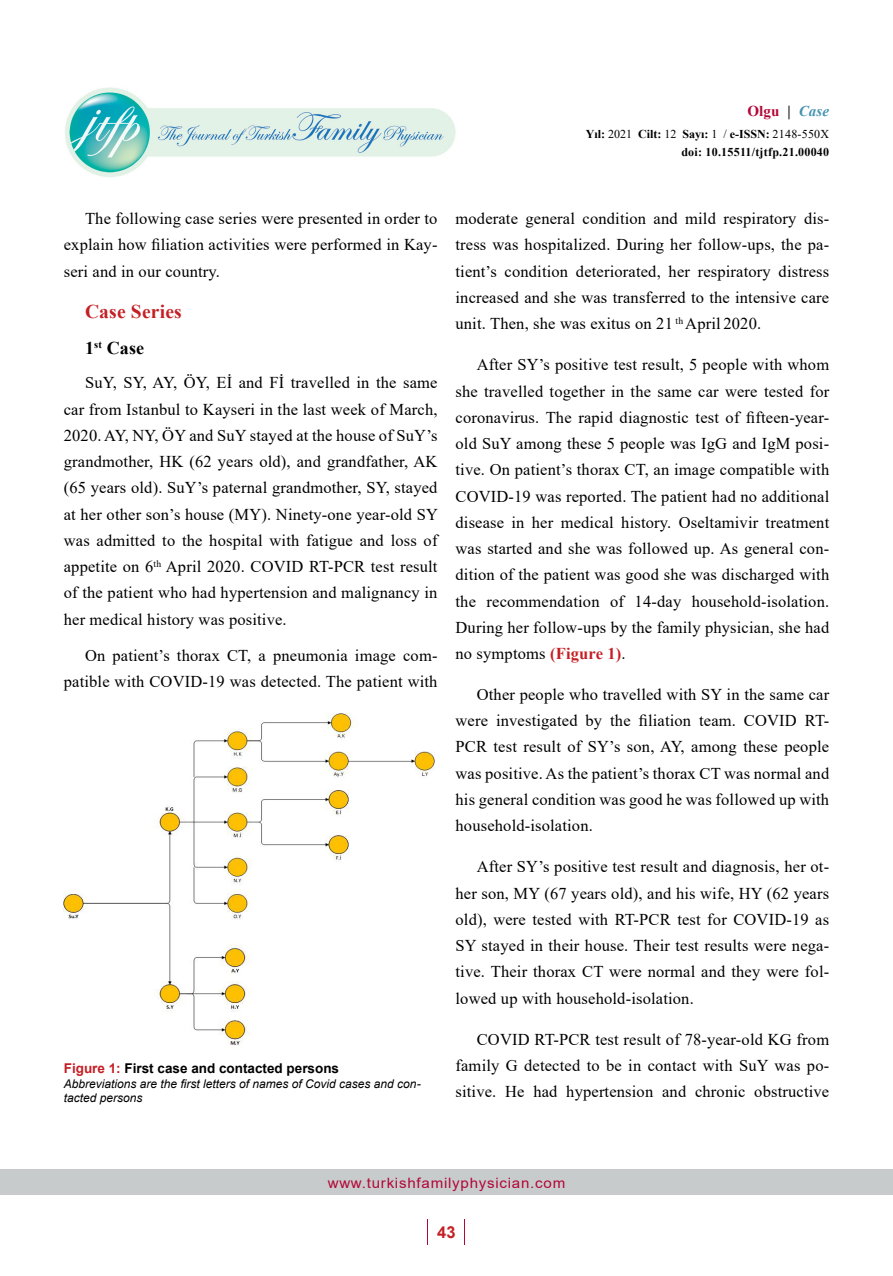
<style>
.page{position:relative;width:893px;height:1276px;background:#fff}
.page>*{position:absolute;margin:0;border:0;box-sizing:border-box;transform-origin:0 0}
.t1{font:700 19.5px "Times New Roman";letter-spacing:.01em;color:#c41f25}
.t2{font:700 18px "Times New Roman";color:#000}
.t3{font:16.5px/26.2px "Times New Roman";letter-spacing:.01em;color:#000;text-align:justify}
.t4{font:700 16.5px "Arial";color:#c41f25}
.t5{font:700 15px "Times New Roman";color:#b30738}
.t6{font:14.25px "Arial";letter-spacing:.05em;color:#b30738;scale:1.06 1}
.t7{font:700 13.5px "Arial";color:#000}
.t8{font:italic 12px/14.4px "Arial";color:#000}
.t9{font:700 12px/18px "Times New Roman";letter-spacing:.02em;color:#000;text-align:right}
.s1{font-style:italic;color:#000}
.s2{font-style:italic;color:#4593af}
.s3{font-weight:400}
.s4{color:#c41f25}
.s5{font-weight:700;color:#c41f25}
</style>
<div class="page">
<img style="left:65px;top:87px;width:391px;height:90px">
<div style="left:0;top:1169px;width:893px;height:26px;background:#c8cbcc"></div>
<svg style="left:427px;top:1219px;width:1px;height:26px"></svg>
<svg style="left:464px;top:1219px;width:1px;height:26px"></svg>
<img style="left:64px;top:713px;width:371px;height:333px">
<p class="t5" style="left:747px;top:101px;width:83px">Olgu <span class="s1">|</span> <span class="s2">Case</span></p>
<p class="t9" style="left:586px;top:124px;width:245px">Yıl: <span class="s3">2021</span> Cilt: <span class="s3">12</span> Sayı: <span class="s3">1 /</span> e-ISSN: <span class="s3">2148-550X </span>doi: 10.15511/tjtfp.21.00040</p>
<p class="t3" style="left:64px;top:205px;width:375px;text-indent:21px">The following case series were presented in order to explain how filiation activities were performed in Kay&shy;seri and in our country.</p>
<p class="t1" style="left:85px;top:297px;width:98px">Case Series</p>
<p class="t2" style="left:85px;top:335px;width:61px">1<sup>st</sup> Case</p>
<p class="t3" style="left:64px;top:369px;width:376px;text-indent:21px">SuY, SY, AY, ÖY, Eİ and Fİ travelled in the same car from Istanbul to Kayseri in the last week of March, 2020. AY, NY, ÖY and SuY stayed at the house of SuY’s grandmother, HK (62 years old), and grandfather, AK (65 years old). SuY’s paternal grandmother, SY, stayed at her other son’s house (MY). Ninety-one year-old SY was admitted to the hospital with fatigue and loss of appetite on 6<sup>th</sup> April 2020. COVID RT-PCR test result of the patient who had hypertension and malignancy in her medical history was positive.</p>
<p class="t3" style="left:64px;top:641px;width:375px;text-align:right">On patient’s thorax CT, a pneumonia image com&shy;patible with COVID-19 was detected. The patient with</p>
<p class="t7" style="left:64px;top:1059px;width:277px"><span class="s4">Figure 1:</span> First case and contacted persons</p>
<p class="t8" style="left:64px;top:1076px;width:358px">Abbreviations are the first letters of names of Covid cases and con&shy;tacted persons</p>
<p class="t3" style="left:455px;top:205px;width:375px">moderate general condition and mild respiratory dis&shy;tress was hospitalized. During her follow-ups, the pa&shy;tient’s condition deteriorated, her respiratory distress increased and she was transferred to the intensive care unit. Then, she was exitus on 21 <sup>th</sup> April 2020.</p>
<p class="t3" style="left:455px;top:351px;width:375px;text-indent:21px">After SY’s positive test result, 5 people with whom she travelled together in the same car were tested for coronavirus. The rapid diagnostic test of fifteen-year&shy;old SuY among these 5 people was IgG and IgM posi&shy;tive. On patient’s thorax CT, an image compatible with COVID-19 was reported. The patient had no additional disease in her medical history. Oseltamivir treatment was started and she was followed up. As general con&shy;dition of the patient was good she was discharged with the recommendation of 14-day household-isolation.<br>During her follow-ups by the family physician, she had no symptoms <span class="s5">(Figure 1)</span>.</p>
<p class="t3" style="left:455px;top:680px;width:375px;text-indent:21px">Other people who travelled with SY in the same car were investigated by the filiation team. COVID RT-PCR test result of SY’s son, AY, among these people was positive. As the patient’s thorax CT was normal and his general condition was good he was followed up with household-isolation.</p>
<p class="t3" style="left:455px;top:853px;width:375px;text-indent:21px">After SY’s positive test result and diagnosis, her ot&shy;her son, MY (67 years old), and his wife, HY (62 years old), were tested with RT-PCR test for COVID-19 as SY stayed in their house. Their test results were nega&shy;tive. Their thorax CT were normal and they were fol&shy;lowed up with household-isolation.</p>
<p class="t3" style="left:455px;top:1025px;width:375px;text-indent:21px">COVID RT-PCR test result of 78-year-old KG from family G detected to be in contact with SuY was po&shy;sitive. He had hypertension and chronic obstructive</p>
<p class="t6" style="left:328px;top:1172px;width:226px">www.turkishfamilyphysician.com</p>
<p class="t4" style="left:437px;top:1220px;width:20px">43</p>
</div>
